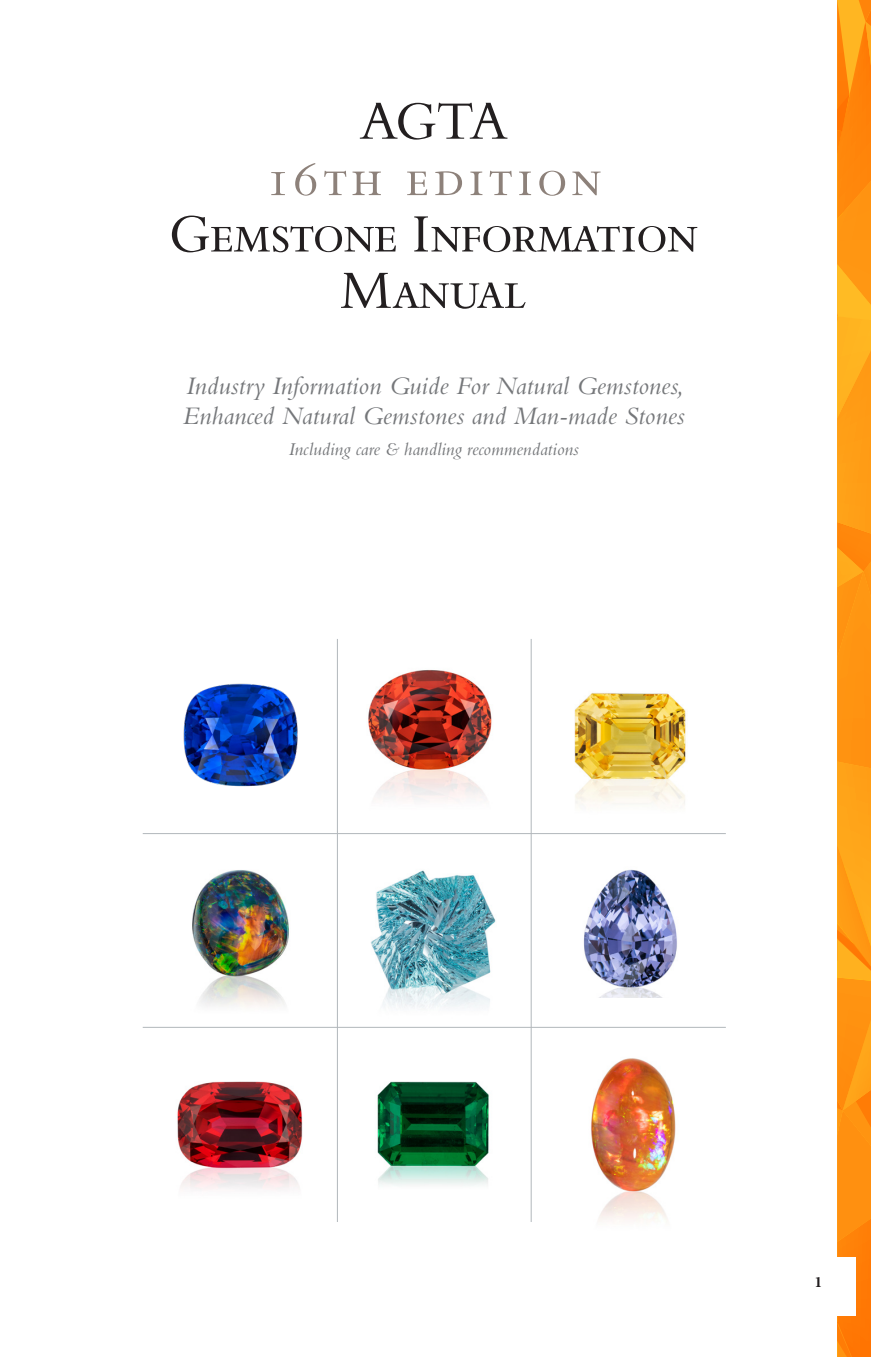
<style>
.page{position:relative;width:871px;height:1357px;background:#fff}
.page>*{position:absolute;margin:0;border:0;box-sizing:border-box;transform-origin:0 0}
.t1{font:56.48px/56.5px "Bembo SC";letter-spacing:-.03em;color:#231f20;text-align:center}
.t2{font:54px "Bembo SC";letter-spacing:.08em;color:#8d817a}
.t3{font:italic 26.32px/30.2px "Bembo";color:#75777a}
.t4{font:italic 18.9px "Bembo";color:#75777a}
.t5{font:700 15.75px "Minion Pro";color:#231f20}
</style>
<div class="page">
<svg style="left:837px;top:0;width:34px;height:1357px;background:#ff9713"></svg>
<div style="left:797px;top:1257px;width:58px;height:59px;background:#fff"></div>
<img style="left:583px;top:869px;width:94px;height:129px">
<img style="left:530px;top:692px;width:156px;height:161px">
<img style="left:177px;top:1081px;width:126px;height:109px">
<img style="left:530px;top:999px;width:195px;height:223px">
<img style="left:368px;top:639px;width:163px;height:180px">
<img style="left:142px;top:870px;width:174px;height:158px">
<img style="left:142px;top:683px;width:195px;height:152px">
<img style="left:316px;top:1009px;width:235px;height:213px">
<hr style="left:337px;top:639px;width:1px;height:583px;background:#b2b7bb">
<hr style="left:531px;top:639px;width:1px;height:583px;background:#b2b7bb">
<hr style="left:143px;top:1027px;width:583px;height:1px;background:#b2b7bb">
<hr style="left:143px;top:833px;width:583px;height:1px;background:#b2b7bb">
<img style="left:348px;top:870px;width:173px;height:149px">
<p class="t1" style="left:360px;top:93px;width:150px">AGTA</p>
<p class="t2" style="left:265px;top:149px;width:338px">16th edition</p>
<p class="t1" style="left:169px;top:206px;width:531px">Gemstone Information<br>Manual</p>
<p class="t3" style="left:183px;top:370px;width:504px">Industry Information Guide For Natural Gemstones,<br>Enhanced Natural Gemstones and Man-made Stones</p>
<p class="t4" style="left:288px;top:437px;width:292px">Including care &amp; handling recommendations</p>
<p class="t5" style="left:814px;top:1271px;width:9px">1</p>
</div>
